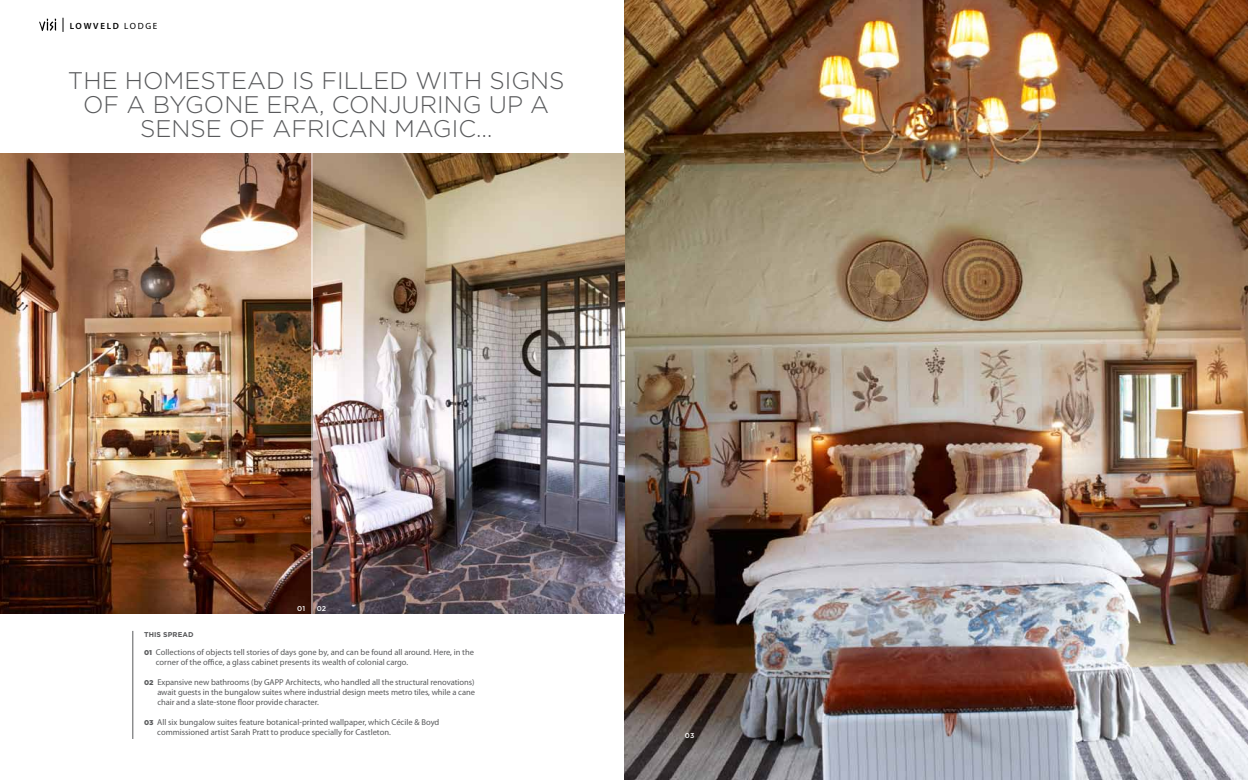
<style>
.page{position:relative;width:1248px;height:780px;background:#fff}
.page>*{position:absolute;margin:0;border:0;box-sizing:border-box;transform-origin:0 0}
.t1{font:300 24px/24px "Gotham";color:#58595b;text-align:center}
.t2{font:600 9px "Myriad Pro";letter-spacing:.19em;color:#000}
.t3{font:8.5px/10px "Myriad Pro";color:#58595b}
.t4{font:700 7px "Gotham";letter-spacing:.01em;color:#58595b}
.t5{font:500 7px "Gotham";color:#fff}
.s1{font-weight:400}
.s2{font-family:"Gotham";font-weight:900;font-size:7px}
</style>
<div class="page">
<img style="left:624px;top:0;width:623px;height:780px">
<hr style="left:133px;top:631px;width:1px;height:108px;background:#58595b">
<img style="left:0;top:153px;width:624px;height:461px">
<svg style="left:63px;top:18px;width:1px;height:14px"></svg>
<svg style="left:39px;top:18px;width:17px;height:13px"></svg>
<hr style="left:311px;top:142px;width:1px;height:479px;background:#fff">
<p class="t2" style="left:70px;top:20px;width:89px">LOWVELD <span class="s1">lodge</span></p>
<h1 class="t1" style="left:68px;top:68px;width:498px">THE HOMESTEAD IS FILLED WITH SIGNS<br>OF A BYGONE ERA, CONJURING UP A<br>SENSE OF AFRICAN MAGIC…</h1>
<p class="t5" style="left:297px;top:604px;width:9px">01</p>
<p class="t5" style="left:317px;top:604px;width:11px">02</p>
<p class="t4" style="left:144px;top:630px;width:51px">THIS SPREAD</p>
<p class="t3" style="left:156px;top:647px;width:320px;text-indent:-12px"><span class="s2">01</span> Collections of objects tell stories of days gone by, and can be found all around. Here, in the corner of the office, a glass cabinet presents its wealth of colonial cargo.</p>
<p class="t3" style="left:157px;top:677px;width:319px;text-align:justify;text-indent:-13px"><span class="s2">02</span> Expansive new bathrooms (by GAPP Architects, who handled all the structural renovations) await guests in the bungalow suites where industrial design meets metro tiles, while a cane chair and a slate-stone floor provide character.</p>
<p class="t3" style="left:157px;top:717px;width:284px;text-indent:-13px"><span class="s2">03</span> All six bungalow suites feature botanical-printed wallpaper, which Cécile &amp; Boyd commissioned artist Sarah Pratt to produce specially for Castleton.</p>
<p class="t5" style="left:685px;top:731px;width:11px">03</p>
</div>
